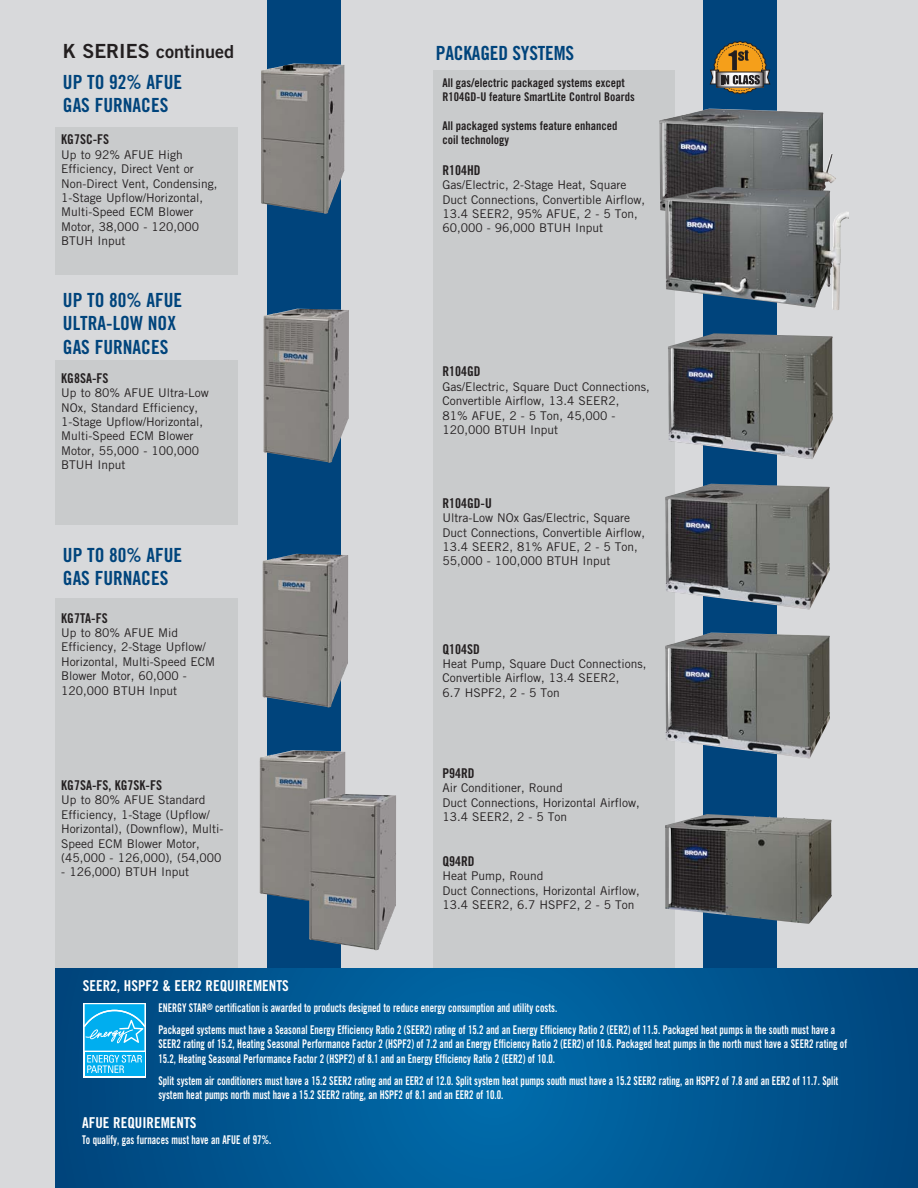
<style>
.page{position:relative;width:918px;height:1188px;background:#d8d9db}
.page>*{position:absolute;margin:0;border:0;box-sizing:border-box;transform-origin:0 0}
.t1{font:19.5px/23.4px "Trade Gothic Bold Cond Twenty";color:#00447c}
.t2{font:18px "Trade Gothic Bold Two";color:#231f20}
.t3{font:15px "Trade Gothic Bold Cond Twenty";color:#fff}
.t4{font:13.5px "Trade Gothic Bold Cond Twenty";color:#231f20}
.t5{font:12px/14.4px "Trade Gothic";color:#231f20}
.t6{font:12px/14.4px "Trade Gothic Bold Cond Twenty";color:#fff;scale:.83 1}
.t7{font:12px/14.4px "Trade Gothic Bold Cond Twenty";color:#231f20}
.s1{font-size:19.5px}
.s2{font-size:9px}
</style>
<div class="page">
<div style="left:55px;top:360px;width:182px;height:165px;background:#c9cbcc"></div>
<div style="left:55px;top:127px;width:182px;height:147px;background:#c9cbcc"></div>
<div style="left:434px;top:70px;width:241px;height:907px;background:#c9cbcc"></div>
<div style="left:703px;top:0;width:73px;height:1015px;background:#00447c"></div>
<div style="left:267px;top:0;width:73px;height:1188px;background:#00447c"></div>
<div style="left:55px;top:598px;width:182px;height:375px;background:#c9cbcc"></div>
<img style="left:668px;top:333px;width:165px;height:126px">
<img style="left:665px;top:814px;width:167px;height:110px">
<svg style="left:55px;top:968px;width:863px;height:220px;background:#005893"></svg>
<img style="left:659px;top:109px;width:177px;height:102px">
<img style="left:665px;top:187px;width:184px;height:123px">
<svg style="left:710px;top:41px;width:60px;height:53px"></svg>
<img style="left:665px;top:633px;width:165px;height:125px">
<img style="left:665px;top:484px;width:165px;height:125px">
<svg style="left:83px;top:1003px;width:63px;height:74px"></svg>
<div style="left:85px;top:1052px;width:59px;height:24px;background:#00aeef"></div>
<svg style="left:85px;top:1004px;width:59px;height:69px"></svg>
<img style="left:263px;top:309px;width:86px;height:154px">
<img style="left:263px;top:554px;width:85px;height:154px">
<img style="left:260px;top:750px;width:85px;height:151px">
<img style="left:309px;top:794px;width:87px;height:156px">
<img style="left:261px;top:63px;width:84px;height:151px">
<h2 class="t2" style="left:63px;top:45px;width:173px"><span class="s1">K SERIES</span> continued</h2>
<h1 class="t1" style="left:63px;top:72px;width:121px">UP TO 92% AFUE<br>GAS FURNACES</h1>
<p class="t4" style="left:61px;top:135px;width:49px">KG7SC-FS</p>
<p class="t5" style="left:61px;top:148px;width:158px">Up to 92% AFUE High<br>Efficiency, Direct Vent or<br>Non-Direct Vent, Condensing,<br>1-Stage Upflow/Horizontal,<br>Multi-Speed ECM Blower<br>Motor, 38,000 - 120,000<br>BTUH Input</p>
<h1 class="t1" style="left:63px;top:290px;width:121px">UP TO 80% AFUE<br>ULTRA-LOW NOX<br>GAS FURNACES</h1>
<p class="t4" style="left:61px;top:373px;width:49px">KG8SA-FS</p>
<p class="t5" style="left:61px;top:387px;width:149px">Up to 80% AFUE Ultra-Low<br>NOx, Standard Efficiency,<br>1-Stage Upflow/Horizontal,<br>Multi-Speed ECM Blower<br>Motor, 55,000 - 100,000<br>BTUH Input</p>
<h1 class="t1" style="left:63px;top:545px;width:121px">UP TO 80% AFUE<br>GAS FURNACES</h1>
<p class="t4" style="left:61px;top:613px;width:48px">KG7TA-FS</p>
<p class="t5" style="left:61px;top:627px;width:155px">Up to 80% AFUE Mid<br>Efficiency, 2-Stage Upflow/<br>Horizontal, Multi-Speed ECM<br>Blower Motor, 60,000 -<br>120,000 BTUH Input</p>
<p class="t4" style="left:61px;top:780px;width:102px">KG7SA-FS, KG7SK-FS</p>
<p class="t5" style="left:61px;top:794px;width:164px">Up to 80% AFUE Standard<br>Efficiency, 1-Stage (Upflow/<br>Horizontal), (Downflow), Multi-<br>Speed ECM Blower Motor, (45,000 - 126,000), (54,000</p>
<p class="t5" style="left:61px;top:866px;width:129px">- 126,000) BTUH Input</p>
<p class="t3" style="left:83px;top:980px;width:208px">SEER2, HSPF2 &amp; EER2 REQUIREMENTS</p>
<h1 class="t1" style="left:436px;top:42px;width:140px">PACKAGED SYSTEMS</h1>
<p class="t7" style="left:442px;top:76px;width:194px">All gas/electric packaged systems except<br>R104GD-U feature SmartLite Control Boards</p>
<p class="t7" style="left:442px;top:119px;width:176px">All packaged systems feature enhanced coil technology</p>
<p class="t4" style="left:442px;top:165px;width:40px">R104HD</p>
<p class="t5" style="left:442px;top:179px;width:204px">Gas/Electric, 2-Stage Heat, Square Duct Connections, Convertible Airflow, 13.4 SEER2, 95% AFUE, 2 - 5 Ton, 60,000 - 96,000 BTUH Input</p>
<p class="t4" style="left:442px;top:367px;width:40px">R104GD</p>
<p class="t5" style="left:442px;top:380px;width:209px">Gas/Electric, Square Duct Connections,<br>Convertible Airflow, 13.4 SEER2,<br>81% AFUE, 2 - 5 Ton, 45,000 -<br>120,000 BTUH Input</p>
<p class="t4" style="left:442px;top:498px;width:51px">R104GD-U</p>
<p class="t5" style="left:442px;top:512px;width:204px">Ultra-Low NOx Gas/Electric, Square Duct Connections, Convertible Airflow, 13.4 SEER2, 81% AFUE, 2 - 5 Ton, 55,000 - 100,000 BTUH Input</p>
<p class="t4" style="left:442px;top:644px;width:39px">Q104SD</p>
<p class="t5" style="left:442px;top:658px;width:206px">Heat Pump, Square Duct Connections,<br>Convertible Airflow, 13.4 SEER2,<br>6.7 HSPF2, 2 - 5 Ton</p>
<p class="t4" style="left:442px;top:768px;width:34px">P94RD</p>
<p class="t5" style="left:442px;top:782px;width:199px">Air Conditioner, Round<br>Duct Connections, Horizontal Airflow,<br>13.4 SEER2, 2 - 5 Ton</p>
<p class="t4" style="left:442px;top:856px;width:34px">Q94RD</p>
<p class="t5" style="left:442px;top:870px;width:199px">Heat Pump, Round<br>Duct Connections, Horizontal Airflow,<br>13.4 SEER2, 6.7 HSPF2, 2 - 5 Ton</p>
<p class="t6" style="left:158px;top:998px;width:817px;line-height:21.9px">ENERGY STAR<span class="s2">®</span> certification is awarded to products designed to reduce energy consumption and utility costs.<br>Packaged systems must have a Seasonal Energy Efficiency Ratio 2 (SEER2) rating of 15.2 and an Energy Efficiency Ratio 2 (EER2) of 11.5. Packaged heat pumps in the south must have a</p>
<p class="t6" style="left:158px;top:1038px;width:831px">SEER2 rating of 15.2, Heating Seasonal Performance Factor 2 (HSPF2) of 7.2 and an Energy Efficiency Ratio 2 (EER2) of 10.6. Packaged heat pumps in the north must have a SEER2 rating of<br>15.2, Heating Seasonal Performance Factor 2 (HSPF2) of 8.1 and an Energy Efficiency Ratio 2 (EER2) of 10.0.</p>
<p class="t6" style="left:158px;top:1074px;width:821px">Split system air conditioners must have a 15.2 SEER2 rating and an EER2 of 12.0. Split system heat pumps south must have a 15.2 SEER2 rating, an HSPF2 of 7.8 and an EER2 of 11.7. Split system heat pumps north must have a 15.2 SEER2 rating, an HSPF2 of 8.1 and an EER2 of 10.0.</p>
<p class="t3" style="left:82px;top:1117px;width:116px">AFUE REQUIREMENTS</p>
<p class="t6" style="left:82px;top:1134px;width:230px">To qualify, gas furnaces must have an AFUE of 97%.</p>
</div>
